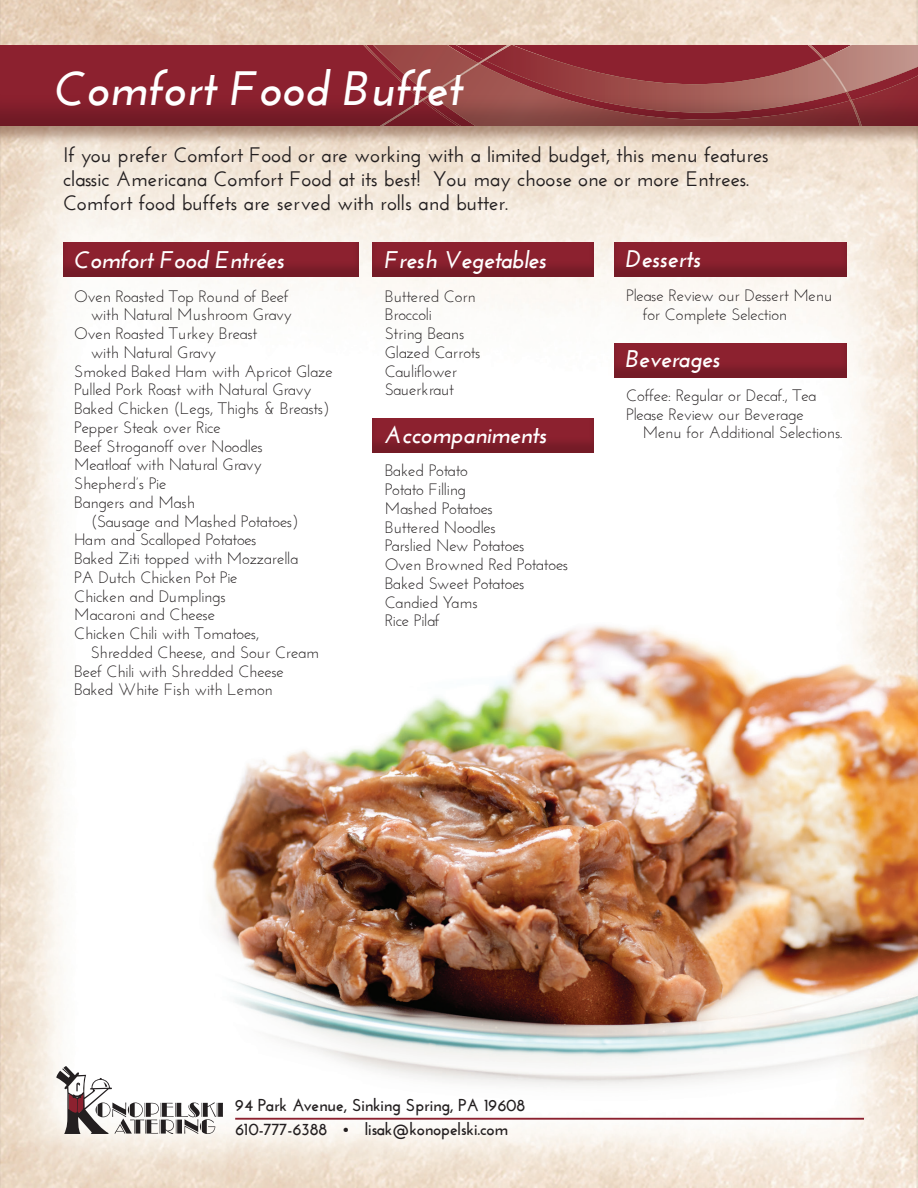
<style>
.page{position:relative;width:918px;height:1188px;background:#fff}
.page>*{position:absolute;margin:0;border:0;box-sizing:border-box;transform-origin:0 0}
.t1{font:italic 700 48px "Josefin Sans";color:#fff}
.t2{font:italic 700 24px "Josefin Sans";letter-spacing:-.01em;color:#fff}
.t3{font:600 21px "Josefin Sans";letter-spacing:-.005em;color:#231f20}
.t4{font:700 17.25px "Josefin Sans";letter-spacing:-.01em;color:#231f20}
.t5{font:16.5px/18.8px "Josefin Sans";letter-spacing:-.01em;color:#231f20}
</style>
<div class="page">
<img style="left:0;top:0;width:917px;height:1188px">
<div style="left:0;top:44px;width:918px;height:101px;background:#845c46;opacity:.6"></div>
<div style="left:0;top:44px;width:918px;height:84px;background:#231f20;opacity:.25"></div>
<svg style="left:56px;top:1066px;width:167px;height:68px"></svg>
<hr style="left:235px;top:1118px;width:629px;height:2px;background:#8c212f">
<div style="left:62px;top:241px;width:296px;height:39px;background:#231f20;opacity:.2"></div>
<div style="left:612px;top:241px;width:236px;height:39px;background:#231f20;opacity:.2"></div>
<div style="left:370px;top:241px;width:226px;height:39px;background:#231f20;opacity:.2"></div>
<div style="left:370px;top:416px;width:226px;height:39px;background:#231f20;opacity:.2"></div>
<div style="left:612px;top:342px;width:236px;height:39px;background:#231f20;opacity:.2"></div>
<p class="t1" style="left:54px;top:60px;width:409px">Comfort Food Buffet</p>
<p class="t3" style="left:63px;top:142px;width:707px">If you prefer Comfort Food or are working with a limited budget, this menu features</p>
<p class="t3" style="left:63px;top:166px;width:688px">classic Americana Comfort Food at its best! You may choose one or more Entrees.</p>
<p class="t3" style="left:63px;top:190px;width:447px">Comfort food buffets are served with rolls and butter.</p>
<p class="t2" style="left:74px;top:246px;width:212px">Comfort Food Entrées</p>
<p class="t5" style="left:74px;top:286px;width:219px;text-align:right">Oven Roasted Top Round of Beef with Natural Mushroom Gravy</p>
<p class="t5" style="left:91px;top:324px;width:168px;text-indent:-16px">Oven Roasted Turkey Breast with Natural Gravy</p>
<p class="t5" style="left:74px;top:361px;width:260px">Smoked Baked Ham with Apricot Glaze</p>
<p class="t5" style="left:74px;top:380px;width:239px">Pulled Pork Roast with Natural Gravy</p>
<p class="t5" style="left:74px;top:399px;width:257px">Baked Chicken (Legs, Thighs &amp; Breasts)</p>
<p class="t5" style="left:74px;top:418px;width:148px">Pepper Steak over Rice</p>
<p class="t5" style="left:74px;top:436px;width:190px">Beef Stroganoff over Noodles</p>
<p class="t5" style="left:74px;top:455px;width:189px">Meatloaf with Natural Gravy</p>
<p class="t5" style="left:74px;top:474px;width:94px">Shepherd’s Pie</p>
<p class="t5" style="left:91px;top:493px;width:209px;text-indent:-16px">Bangers and Mash<br>(Sausage and Mashed Potatoes)</p>
<p class="t5" style="left:74px;top:530px;width:184px">Ham and Scalloped Potatoes</p>
<p class="t5" style="left:74px;top:549px;width:226px">Baked Ziti topped with Mozzarella</p>
<p class="t5" style="left:74px;top:568px;width:165px">PA Dutch Chicken Pot Pie</p>
<p class="t5" style="left:74px;top:586px;width:153px">Chicken and Dumplings</p>
<p class="t5" style="left:74px;top:605px;width:142px">Macaroni and Cheese</p>
<p class="t5" style="left:91px;top:624px;width:230px;text-indent:-16px">Chicken Chili with Tomatoes,<br>Shredded Cheese, and Sour Cream</p>
<p class="t5" style="left:74px;top:661px;width:211px">Beef Chili with Shredded Cheese</p>
<p class="t5" style="left:74px;top:680px;width:200px">Baked White Fish with Lemon</p>
<p class="t2" style="left:385px;top:246px;width:164px">Fresh Vegetables</p>
<p class="t5" style="left:385px;top:286px;width:93px">Buttered Corn</p>
<p class="t5" style="left:385px;top:305px;width:49px">Broccoli</p>
<p class="t5" style="left:385px;top:324px;width:81px">String Beans</p>
<p class="t5" style="left:385px;top:343px;width:97px">Glazed Carrots</p>
<p class="t5" style="left:385px;top:361px;width:74px">Cauliflower</p>
<p class="t5" style="left:385px;top:380px;width:71px">Sauerkraut</p>
<p class="t2" style="left:385px;top:420px;width:164px">Accompaniments</p>
<p class="t5" style="left:385px;top:461px;width:85px">Baked Potato</p>
<p class="t5" style="left:385px;top:480px;width:83px">Potato Filling</p>
<p class="t5" style="left:385px;top:499px;width:110px">Mashed Potatoes</p>
<p class="t5" style="left:385px;top:517px;width:113px">Buttered Noodles</p>
<p class="t5" style="left:385px;top:536px;width:141px">Parslied New Potatoes</p>
<p class="t5" style="left:385px;top:555px;width:185px">Oven Browned Red Potatoes</p>
<p class="t5" style="left:385px;top:574px;width:141px">Baked Sweet Potatoes</p>
<p class="t5" style="left:385px;top:592px;width:95px">Candied Yams</p>
<p class="t5" style="left:385px;top:611px;width:56px">Rice Pilaf</p>
<p class="t2" style="left:626px;top:245px;width:77px">Desserts</p>
<p class="t5" style="left:643px;top:286px;width:191px;text-indent:-16px">Please Review our Dessert Menu for Complete Selection</p>
<p class="t2" style="left:626px;top:345px;width:96px">Beverages</p>
<p class="t5" style="left:626px;top:386px;width:192px">Coffee: Regular or Decaf., Tea</p>
<p class="t5" style="left:643px;top:404px;width:201px;text-indent:-16px">Please Review our Beverage<br>Menu for Additional Selections.</p>
<p class="t4" style="left:235px;top:1095px;width:292px">94 Park Avenue, Sinking Spring, PA 19608</p>
<p class="t4" style="left:235px;top:1119px;width:275px">610-777-6388 • lisak@konopelski.com</p>
</div>
